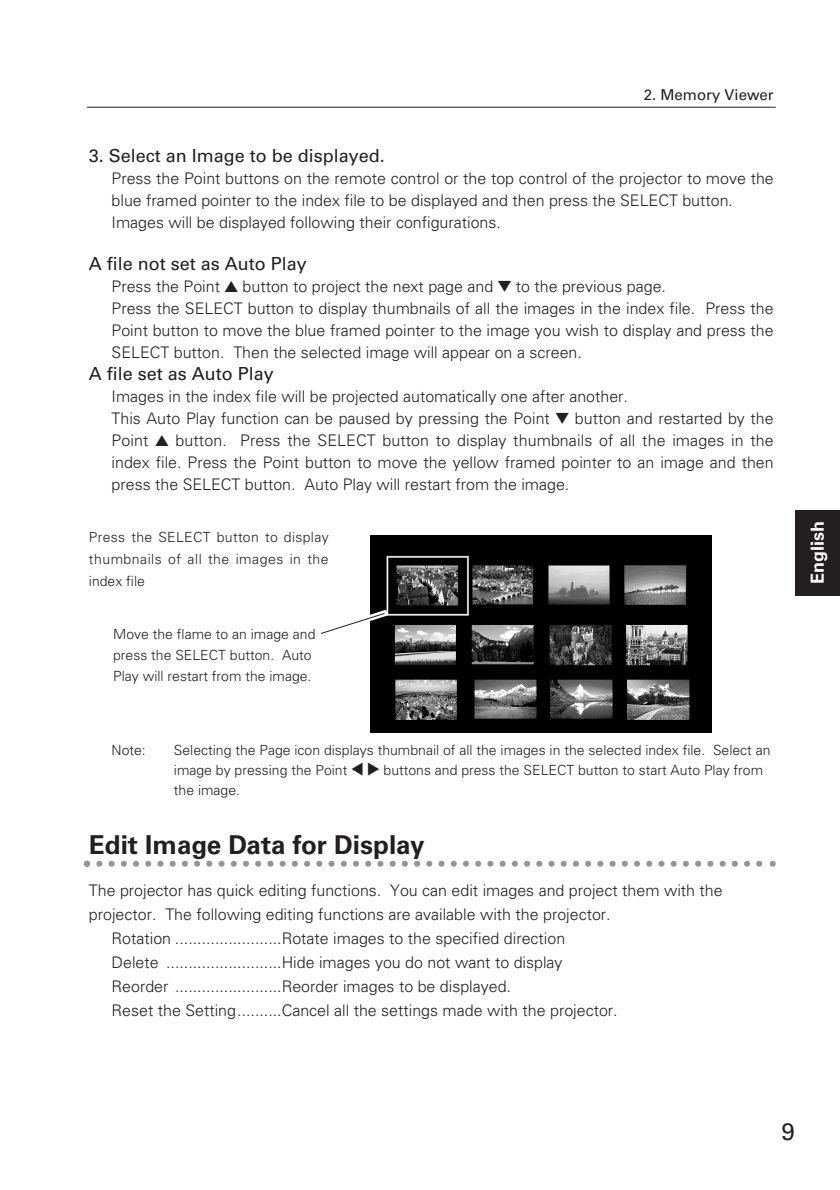
<style>
.page{position:relative;width:840px;height:1190px;background:#fff}
.page>*{position:absolute;margin:0;border:0;box-sizing:border-box;transform-origin:0 0}
.t1{font:700 26px "Univers";color:#231f20}
.t2{font:24px "Univers";color:#231f20}
.t3{font:18px "Univers";color:#231f20}
.t4{font:700 18px "Univers";color:#fff}
.t5{font:300 16px/22px "Univers";color:#231f20}
.t6{font:15px "Univers";color:#231f20}
.t7{font:300 14px/22px "Univers";color:#231f20}
</style>
<div class="page">
<div style="left:796px;top:510px;width:44px;height:85px;background:#231f20"></div>
<img style="left:371px;top:535px;width:340px;height:198px">
<svg style="left:321px;top:605px;width:74px;height:65px"></svg>
<hr style="left:87px;top:107px;width:689px;height:1px;background:#231f20">
<svg style="left:84px;top:861px;width:692px;height:6px"></svg>
<p class="t6" style="left:644px;top:89px;width:132px">2. Memory Viewer</p>
<p class="t3" style="left:89px;top:149px;width:298px">3. Select an Image to be displayed.</p>
<p class="t5" style="left:112px;top:169px;width:664px">Press the Point buttons on the remote control or the top control of the projector to move the blue framed pointer to the index file to be displayed and then press the SELECT button.<br>Images will be displayed following their configurations.</p>
<p class="t3" style="left:89px;top:257px;width:219px">A file not set as Auto Play</p>
<p class="t5" style="left:112px;top:277px;width:110px">Press the Point</p>
<p class="t5" style="left:243px;top:277px;width:252px">button to project the next page and</p>
<p class="t5" style="left:112px;top:277px;width:664px;text-indent:404px">to the previous page.<br>Press the SELECT button to display thumbnails of all the images in the index file. Press the Point button to move the blue framed pointer to the image you wish to display and press the SELECT button. Then the selected image will appear on a screen.</p>
<p class="t3" style="left:89px;top:367px;width:187px">A file set as Auto Play</p>
<p class="t5" style="left:112px;top:387px;width:518px">Images in the index file will be projected automatically one after another.<br>This Auto Play function can be paused by pressing the Point</p>
<p class="t5" style="left:575px;top:409px;width:200px">button and restarted by the</p>
<p class="t5" style="left:112px;top:431px;width:664px;text-align:justify;text-indent:64px">button. Press the SELECT button to display thumbnails of all the images in the index file. Press the Point button to move the yellow framed pointer to an image and then press the SELECT button. Auto Play will restart from the image.</p>
<p class="t5" style="left:112px;top:431px;width:38px">Point</p>
<p class="t7" style="left:89px;top:527px;width:241px;text-align:justify">Press the SELECT button to display thumbnails of all the images in the index file</p>
<p class="t7" style="left:113px;top:624px;width:204px;line-height:21px">Move the flame to an image and press the SELECT button. Auto<br>Play will restart from the image.</p>
<p class="t7" style="left:112px;top:740px;width:36px">Note:</p>
<p class="t7" style="left:174px;top:741px;width:598px;line-height:20px">Selecting the Page icon displays thumbnail of all the images in the selected index file. Select an image by pressing the Point</p>
<p class="t7" style="left:384px;top:760px;width:381px">buttons and press the SELECT button to start Auto Play from</p>
<p class="t7" style="left:174px;top:780px;width:68px">the image.</p>
<h1 class="t1" style="left:89px;top:835px;width:337px">Edit Image Data for Display</h1>
<p class="t5" style="left:89px;top:881px;width:635px">The projector has quick editing functions. You can edit images and project them with the</p>
<p class="t5" style="left:89px;top:905px;width:523px">projector. The following editing functions are available with the projector.</p>
<p class="t5" style="left:112px;top:929px;width:455px">Rotation ........................Rotate images to the specified direction</p>
<p class="t5" style="left:112px;top:953px;width:453px">Delete ..........................Hide images you do not want to display</p>
<p class="t5" style="left:112px;top:977px;width:401px">Reorder ........................Reorder images to be displayed.</p>
<p class="t5" style="left:112px;top:1001px;width:508px">Reset the Setting..........Cancel all the settings made with the projector.</p>
<p class="t4" style="left:811px;top:584px;width:64px;rotate:-90deg">English</p>
<h2 class="t2" style="left:781px;top:1123px;width:15px">9</h2>
</div>
